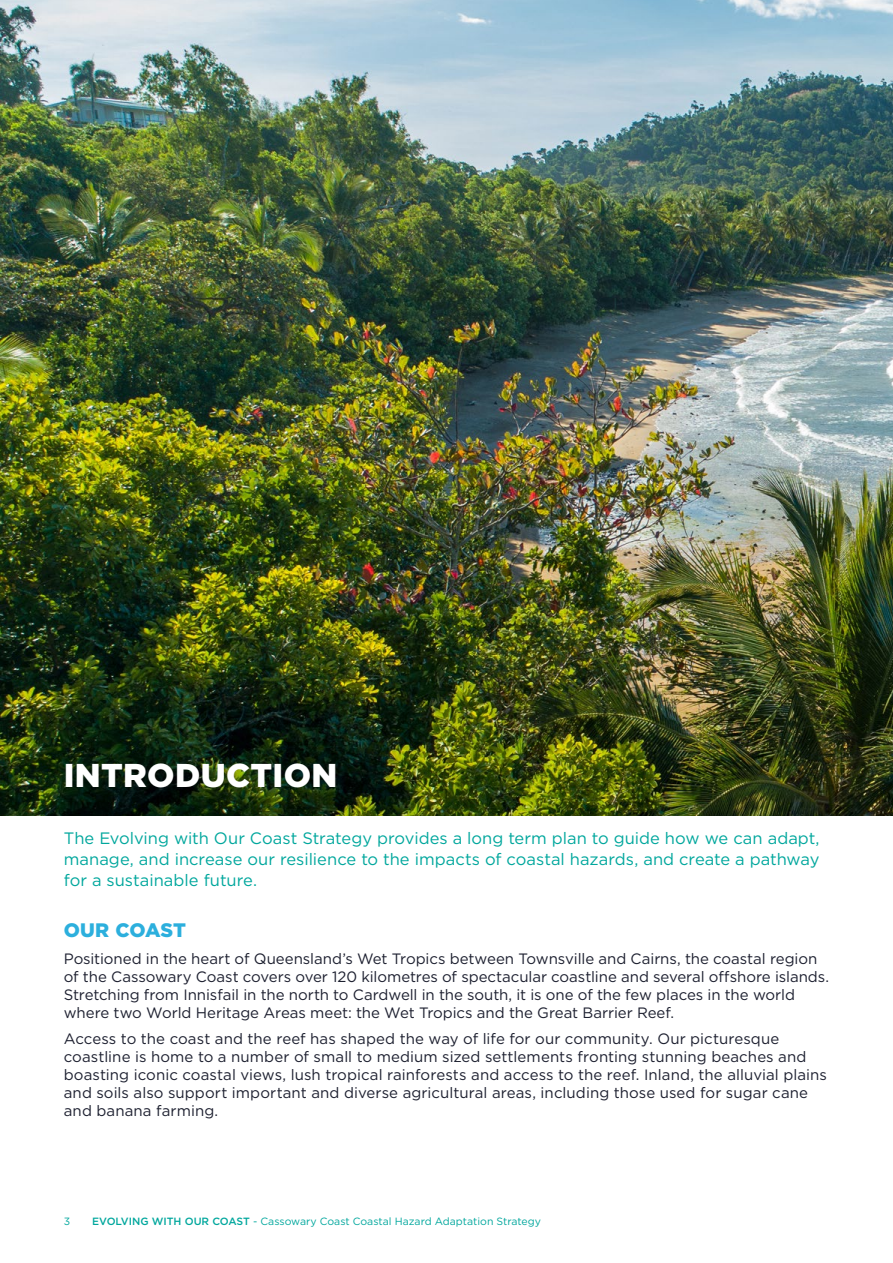
<style>
.page{position:relative;width:893px;height:1263px;background:#fff}
.page>*{position:absolute;margin:0;border:0;box-sizing:border-box;transform-origin:0 0}
.t1{font:900 33px "Gotham";letter-spacing:.01em;color:#fff}
.t2{font:900 19.5px "Gotham";letter-spacing:-.005em;color:#2cafdd}
.t3{font:16.5px/21px "Gotham";color:#00a79d;text-align:justify}
.t4{font:15px/18px "Gotham";color:#1d2030}
.t5{font:10.5px "Gotham";color:#00a79d}
.s1{font-weight:500}
</style>
<div class="page">
<img style="left:0;top:0;width:893px;height:815px">
<h1 class="t1" style="left:64px;top:752px;width:275px">INTRODUCTION</h1>
<p class="t3" style="left:64px;top:828px;width:757px">The Evolving with Our Coast Strategy provides a long term plan to guide how we can adapt, manage, and increase our resilience to the impacts of coastal hazards, and create a pathway for a sustainable future.</p>
<h2 class="t2" style="left:64px;top:917px;width:124px">OUR COAST</h2>
<p class="t4" style="left:64px;top:949px;width:767px">Positioned in the heart of Queensland’s Wet Tropics between Townsville and Cairns, the coastal region of the Cassowary Coast covers over 120 kilometres of spectacular coastline and several offshore islands.<br>Stretching from Innisfail in the north to Cardwell in the south, it is one of the few places in the world where two World Heritage Areas meet: the Wet Tropics and the Great Barrier Reef.</p>
<p class="t4" style="left:64px;top:1030px;width:765px">Access to the coast and the reef has shaped the way of life for our community. Our picturesque coastline is home to a number of small to medium sized settlements fronting stunning beaches and boasting iconic coastal views, lush tropical rainforests and access to the reef. Inland, the alluvial plains and soils also support important and diverse agricultural areas, including those used for sugar cane and banana farming.</p>
<p class="t5" style="left:64px;top:1214px;width:8px">3</p>
<p class="t5" style="left:92px;top:1214px;width:450px"><span class="s1">EVOLVING WITH OUR COAST</span> - Cassowary Coast Coastal Hazard Adaptation Strategy</p>
</div>
